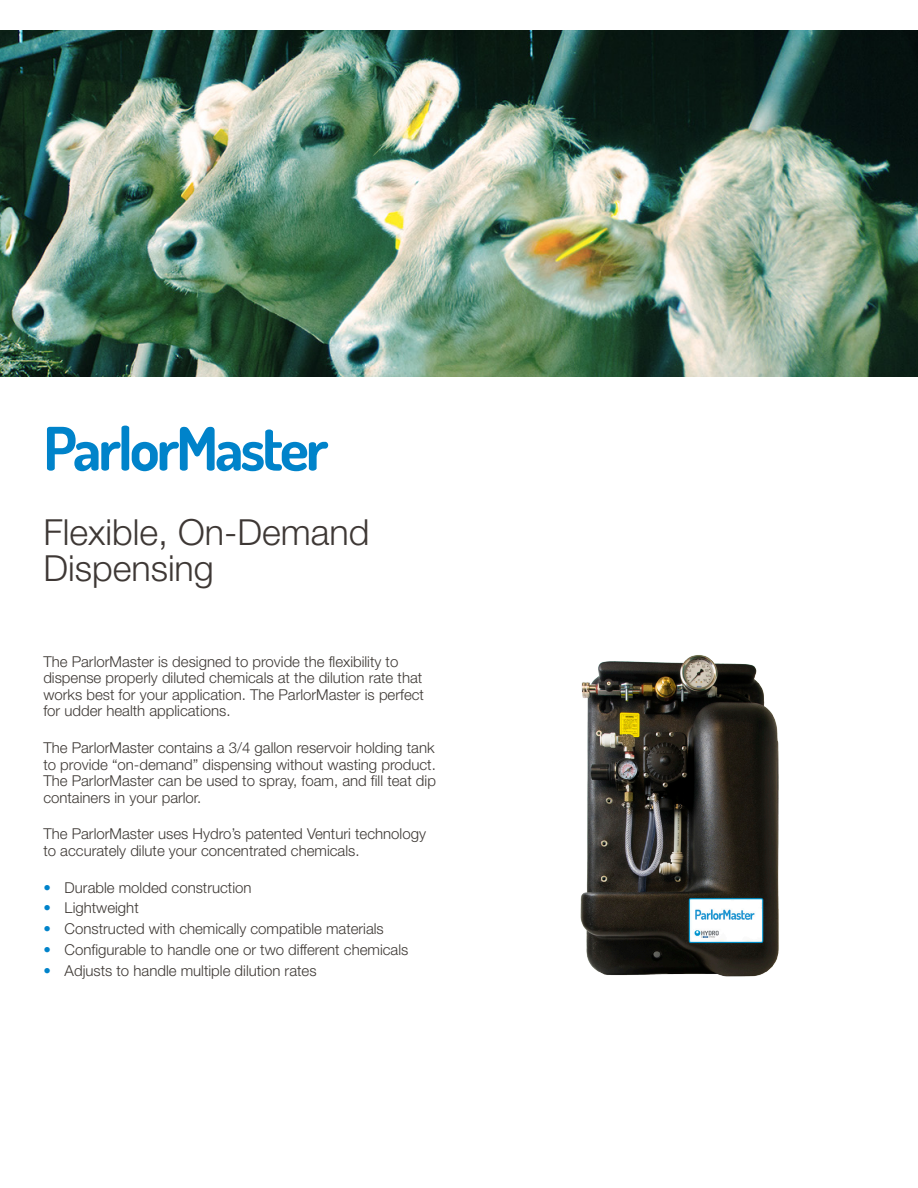
<style>
.page{position:relative;width:918px;height:1188px;background:#fff}
.page>*{position:absolute;margin:0;border:0;box-sizing:border-box;transform-origin:0 0}
.t1{font:700 60px "Dosis";letter-spacing:-.05em;color:#0083ca}
.Heading_Black{font:300 36px/36px "Helvetica Neue";color:#3e3835}
.Body{font:300 15px/16.5px "Helvetica Neue";color:#3e3935}
.s1{color:#0083ca}
</style>
<div class="page">
<img style="left:0;top:31px;width:918px;height:345px">
<img style="left:580px;top:655px;width:199px;height:322px">
<h1 class="t1" style="left:43px;top:410px;width:287px">ParlorMaster</h1>
<p class="Heading_Black" style="left:43px;top:513px;width:328px">Flexible, On-Demand<br>Dispensing</p>
<p class="Body" style="left:43px;top:653px;width:382px">The ParlorMaster is designed to provide the flexibility to dispense properly diluted chemicals at the dilution rate that works best for your application. The ParlorMaster is perfect for udder health applications.</p>
<p class="Body" style="left:43px;top:739px;width:394px;text-align:justify">The ParlorMaster contains a 3/4 gallon reservoir holding tank to provide “on-demand” dispensing without wasting product.<br>The ParlorMaster can be used to spray, foam, and fill teat dip containers in your parlor.</p>
<p class="Body" style="left:43px;top:825px;width:384px">The ParlorMaster uses Hydro’s patented Venturi technology to accurately dilute your concentrated chemicals.</p>
<p class="Body" style="left:43px;top:879px;width:210px"><span class="s1">•</span> Durable molded construction</p>
<p class="Body" style="left:43px;top:899px;width:97px"><span class="s1">•</span> Lightweight</p>
<p class="Body" style="left:43px;top:920px;width:342px"><span class="s1">•</span> Constructed with chemically compatible materials</p>
<p class="Body" style="left:43px;top:941px;width:366px"><span class="s1">•</span> Configurable to handle one or two different chemicals</p>
<p class="Body" style="left:43px;top:962px;width:275px"><span class="s1">•</span> Adjusts to handle multiple dilution rates</p>
</div>
